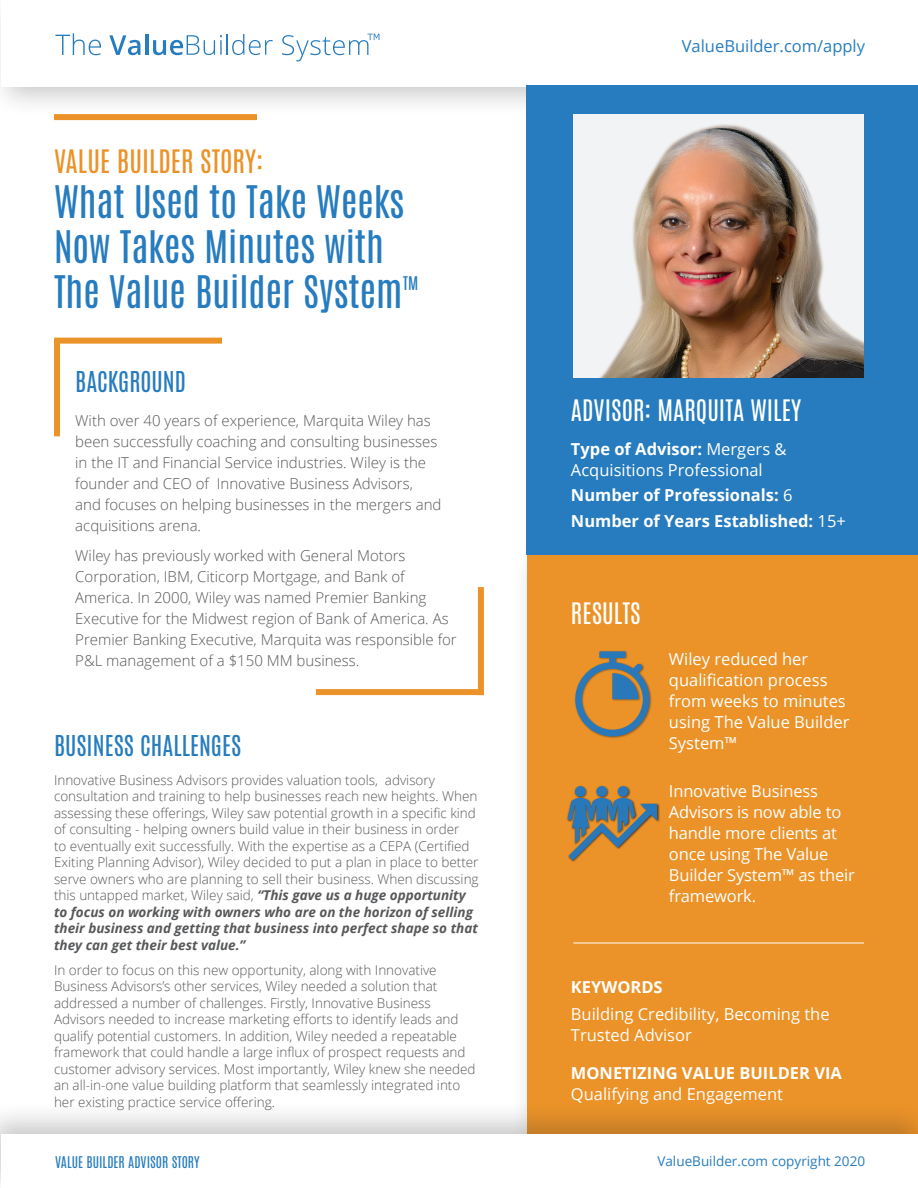
<style>
.page{position:relative;width:918px;height:1188px;background:#fff}
.page>*{position:absolute;margin:0;border:0;box-sizing:border-box;transform-origin:0 0}
.t1{font:37.5px/45px "Antonio";color:#267cbe}
.t2{font:27px "Antonio";color:#eb9329}
.t3{font:24.75px "Antonio";color:#fff}
.t4{font:24px "Antonio";color:#267cbe}
.t5{font:16.5px/21px "Open Sans";color:#fff}
.t6{font:700 16.5px/21px "Open Sans";color:#fff}
.t7{font:16.5px "Open Sans";color:#267cbe}
.t8{font:300 15px/21px "Open Sans";color:#57585a}
.t9{font:300 13.5px/16.5px "Open Sans";color:#57585a}
.t10{font:13.5px "Open Sans";color:#267cbe}
.t11{font:13.5px "Antonio";color:#267cbe}
.s1{font-weight:700;font-style:italic}
.s2{font-weight:700}
.s3{font-weight:400}
</style>
<div class="page">
<div style="left:528px;top:554px;width:390px;height:580px;background:#eb9329"></div>
<div style="left:0;top:0;width:918px;height:118px;background:#231f20;opacity:.25"></div>
<div style="left:1px;top:0;width:917px;height:86px;background:#fff"></div>
<div style="left:0;top:1100px;width:918px;height:88px;background:#231f20;opacity:.25"></div>
<div style="left:1px;top:1134px;width:917px;height:54px;background:#fff"></div>
<svg style="left:55px;top:33px;width:46px;height:22px"></svg>
<svg style="left:109px;top:35px;width:31px;height:20px"></svg>
<hr style="left:145px;top:34px;width:3px;height:21px;background:#267cbe">
<svg style="left:153px;top:35px;width:69px;height:20px"></svg>
<hr style="left:226px;top:34px;width:2px;height:21px;background:#267cbe">
<svg style="left:232px;top:34px;width:41px;height:21px"></svg>
<svg style="left:282px;top:34px;width:97px;height:28px"></svg>
<div style="left:54px;top:114px;width:203px;height:6px;background:#eb9329"></div>
<div style="left:316px;top:689px;width:168px;height:6px;background:#eb9329"></div>
<div style="left:478px;top:587px;width:6px;height:108px;background:#eb9329"></div>
<div style="left:54px;top:338px;width:168px;height:6px;background:#eb9329"></div>
<div style="left:54px;top:338px;width:6px;height:98px;background:#eb9329"></div>
<div style="left:526px;top:86px;width:392px;height:469px;background:#267cbe"></div>
<img style="left:573px;top:114px;width:291px;height:263px">
<svg style="left:575px;top:651px;width:76px;height:87px"></svg>
<hr style="left:573px;top:943px;width:291px;height:1px;background:#fff">
<div style="left:566px;top:785px;width:94px;height:78px;background:#231f20;opacity:.75"></div>
<div style="left:575px;top:786px;width:11px;height:11px;background:#2978ba;border-radius:50%"></div>
<svg style="left:567px;top:797px;width:90px;height:63px"></svg>
<div style="left:618px;top:786px;width:10px;height:11px;background:#2978ba;border-radius:50%"></div>
<div style="left:596px;top:786px;width:11px;height:11px;background:#2978ba;border-radius:50%"></div>
<p class="t2" style="left:54px;top:141px;width:211px">VALUE BUILDER STORY:</p>
<p class="t1" style="left:54px;top:179px;width:366px">What Used to Take Weeks<br>Now Takes Minutes with<br>The Value Builder System<sup>™</sup></p>
<p class="t4" style="left:75px;top:364px;width:112px">BACKGROUND</p>
<p class="t8" style="left:75px;top:410px;width:368px">With over 40 years of experience, Marquita Wiley has been successfully coaching and consulting businesses in the IT and Financial Service industries. Wiley is the founder and CEO of Innovative Business Advisors, and focuses on helping businesses in the mergers and acquisitions arena.</p>
<p class="t8" style="left:75px;top:544px;width:383px">Wiley has previously worked with General Motors Corporation, IBM, Citicorp Mortgage, and Bank of America. In 2000, Wiley was named Premier Banking Executive for the Midwest region of Bank of America. As Premier Banking Executive, Marquita was responsible for P&amp;L management of a $150 MM business.</p>
<p class="t4" style="left:54px;top:728px;width:189px">BUSINESS CHALLENGES</p>
<p class="t9" style="left:54px;top:771px;width:426px">Innovative Business Advisors provides valuation tools, advisory consultation and training to help businesses reach new heights. When assessing these offerings, Wiley saw potential growth in a specific kind of consulting - helping owners build value in their business in order<br>to eventually exit successfully. With the expertise as a CEPA (Certified Exiting Planning Advisor), Wiley decided to put a plan in place to better serve owners who are planning to sell their business. When discussing this untapped market, Wiley said, <span class="s1">“This gave us a huge opportunity to focus on working with owners who are on the horizon of selling their business and getting that business into perfect shape so that they can get their best value.”</span></p>
<p class="t9" style="left:54px;top:961px;width:423px">In order to focus on this new opportunity, along with Innovative Business Advisors’s other services, Wiley needed a solution that addressed a number of challenges. Firstly, Innovative Business Advisors needed to increase marketing efforts to identify leads and qualify potential customers. In addition, Wiley needed a repeatable framework that could handle a large influx of prospect requests and customer advisory services. Most importantly, Wiley knew she needed an all-in-one value building platform that seamlessly integrated into her existing practice service offering.</p>
<p class="t7" style="left:682px;top:35px;width:185px">ValueBuilder.com/apply</p>
<p class="t3" style="left:571px;top:392px;width:232px">ADVISOR: MARQUITA WILEY</p>
<p class="t5" style="left:571px;top:438px;width:217px"><span class="s2">Type of Advisor:</span> Mergers &amp;<br>Acquisitions Professional</p>
<p class="t6" style="left:571px;top:484px;width:223px">Number of Professionals: <span class="s3">6</span></p>
<p class="t6" style="left:571px;top:510px;width:276px">Number of Years Established: <span class="s3">15+</span></p>
<p class="t3" style="left:571px;top:595px;width:71px">RESULTS</p>
<p class="t5" style="left:669px;top:648px;width:182px">Wiley reduced her qualification process from weeks to minutes using The Value Builder<br>System™</p>
<p class="t5" style="left:669px;top:780px;width:187px">Innovative Business<br>Advisors is now able to handle more clients at once using The Value<br>Builder System™ as their framework.</p>
<p class="t6" style="left:571px;top:976px;width:93px">KEYWORDS</p>
<p class="t5" style="left:571px;top:1003px;width:260px">Building Credibility, Becoming the<br>Trusted Advisor</p>
<p class="t6" style="left:571px;top:1063px;width:273px">MONETIZING VALUE BUILDER VIA<br><span class="s3">Qualifying and Engagement</span></p>
<p class="t11" style="left:55px;top:1153px;width:146px">VALUE BUILDER ADVISOR STORY</p>
<p class="t10" style="left:657px;top:1152px;width:209px">ValueBuilder.com copyright 2020</p>
</div>
